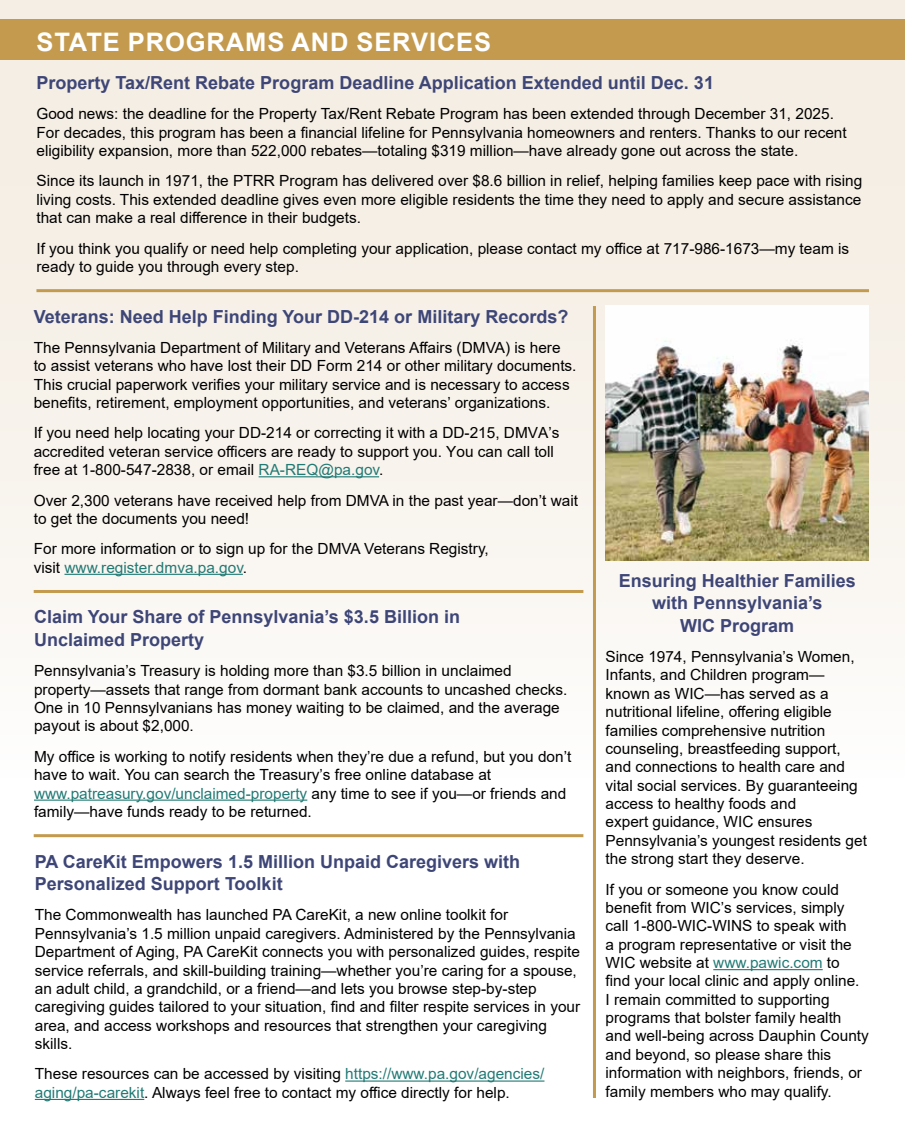
<style>
.page{position:relative;width:905px;height:1134px;background:#fff}
.page>*{position:absolute;margin:0;border:0;box-sizing:border-box;transform-origin:0 0}
.t1{font:700 25.5px "Arial";letter-spacing:.035em;color:#fff}
.t2{font:700 18px/22.5px "Arial";color:#3e4677}
.t3{font:15.3px/18.3px "Arial";color:#000}
.s1{color:#227a75}
</style>
<div class="page">
<hr style="left:0;top:0;width:1px;height:1134px;background:#f5f4fa">
<div style="left:0;top:0;width:904px;height:778px;background:linear-gradient(to bottom,#f3eade,#fcfbf9)"></div>
<hr style="left:36px;top:289px;width:832px;height:3px;background:#c49b4e">
<hr style="left:34px;top:590px;width:549px;height:3px;background:#c49b4e">
<hr style="left:34px;top:834px;width:549px;height:3px;background:#c49b4e">
<hr style="left:593px;top:306px;width:3px;height:792px;background:#c49b4e">
<div style="left:0;top:19px;width:904px;height:41px;background:#c49b4e"></div>
<hr style="left:345px;top:1081px;width:199px;height:1px;background:#227a75">
<hr style="left:35px;top:1099px;width:109px;height:1px;background:#227a75">
<hr style="left:713px;top:969px;width:109px;height:1px;background:#227a75">
<hr style="left:34px;top:800px;width:273px;height:1px;background:#227a75">
<hr style="left:258px;top:476px;width:121px;height:1px;background:#227a75">
<hr style="left:64px;top:574px;width:179px;height:1px;background:#227a75">
<img style="left:605px;top:306px;width:263px;height:254px">
<h1 class="t1" style="left:36px;top:24px;width:456px">STATE PROGRAMS AND SERVICES</h1>
<p class="t2" style="left:36px;top:72px;width:679px">Property Tax/Rent Rebate Program Deadline Application Extended until Dec. 31</p>
<p class="t3" style="left:36px;top:105px;width:811px">Good news: the deadline for the Property Tax/Rent Rebate Program has been extended through December 31, 2025.<br>For decades, this program has been a financial lifeline for Pennsylvania homeowners and renters. Thanks to our recent eligibility expansion, more than 522,000 rebates—totaling $319 million—have already gone out across the state.</p>
<p class="t3" style="left:36px;top:172px;width:827px;text-align:justify">Since its launch in 1971, the PTRR Program has delivered over $8.6 billion in relief, helping families keep pace with rising living costs. This extended deadline gives even more eligible residents the time they need to apply and secure assistance that can make a real difference in their budgets.</p>
<p class="t3" style="left:36px;top:239px;width:814px">If you think you qualify or need help completing your application, please contact my office at 717-986-1673—my team is ready to guide you through every step.</p>
<p class="t2" style="left:34px;top:305px;width:536px">Veterans: Need Help Finding Your DD-214 or Military Records?</p>
<p class="t3" style="left:34px;top:338px;width:544px">The Pennsylvania Department of Military and Veterans Affairs (DMVA) is here to assist veterans who have lost their DD Form 214 or other military documents.<br>This crucial paperwork verifies your military service and is necessary to access benefits, retirement, employment opportunities, and veterans’ organizations.</p>
<p class="t3" style="left:34px;top:424px;width:527px">If you need help locating your DD-214 or correcting it with a DD-215, DMVA’s accredited veteran service officers are ready to support you. You can call toll free at 1-800-547-2838, or email <span class="s1">RA-REQ@pa.gov</span>.</p>
<p class="t3" style="left:34px;top:491px;width:546px">Over 2,300 veterans have received help from DMVA in the past year—don’t wait to get the documents you need!</p>
<p class="t3" style="left:34px;top:540px;width:456px">For more information or to sign up for the DMVA Veterans Registry, visit <span class="s1">www.register.dmva.pa.gov</span>.</p>
<p class="t2" style="left:34px;top:606px;width:427px">Claim Your Share of Pennsylvania’s $3.5 Billion in<br>Unclaimed Property</p>
<p class="t3" style="left:34px;top:662px;width:535px">Pennsylvania’s Treasury is holding more than $3.5 billion in unclaimed property—assets that range from dormant bank accounts to uncashed checks.<br>One in 10 Pennsylvanians has money waiting to be claimed, and the average payout is about $2,000.</p>
<p class="t3" style="left:34px;top:747px;width:539px">My office is working to notify residents when they’re due a refund, but you don’t have to wait. You can search the Treasury’s free online database at <span class="s1">www.patreasury.gov/unclaimed-property</span> any time to see if you—or friends and family—have funds ready to be returned.</p>
<p class="t2" style="left:35px;top:850px;width:487px">PA CareKit Empowers 1.5 Million Unpaid Caregivers with<br>Personalized Support Toolkit</p>
<p class="t3" style="left:35px;top:906px;width:547px">The Commonwealth has launched PA CareKit, a new online toolkit for Pennsylvania’s 1.5 million unpaid caregivers. Administered by the Pennsylvania Department of Aging, PA CareKit connects you with personalized guides, respite service referrals, and skill-building training—whether you’re caring for a spouse, an adult child, a grandchild, or a friend—and lets you browse step-by-step caregiving guides tailored to your situation, find and filter respite services in your area, and access workshops and resources that strengthen your caregiving skills.</p>
<p class="t3" style="left:35px;top:1065px;width:511px">These resources can be accessed by visiting <span class="s1">https://www.pa.gov/agencies/ aging/pa-carekit</span>. Always feel free to contact my office directly for help.</p>
<p class="t2" style="left:618px;top:569px;width:239px;text-align:center">Ensuring Healthier Families with Pennsylvania’s<br>WIC Program</p>
<p class="t3" style="left:605px;top:647px;width:263px">Since 1974, Pennsylvania’s Women, Infants, and Children program— known as WIC—has served as a nutritional lifeline, offering eligible families comprehensive nutrition counseling, breastfeeding support, and connections to health care and vital social services. By guaranteeing access to healthy foods and<br>expert guidance, WIC ensures Pennsylvania’s youngest residents get the strong start they deserve.</p>
<p class="t3" style="left:605px;top:880px;width:265px">If you or someone you know could benefit from WIC’s services, simply call 1-800-WIC-WINS to speak with<br>a program representative or visit the WIC website at <span class="s1">www.pawic.com</span> to<br>find your local clinic and apply online.<br>I remain committed to supporting programs that bolster family health and well-being across Dauphin County and beyond, so please share this information with neighbors, friends, or family members who may qualify.</p>
</div>
